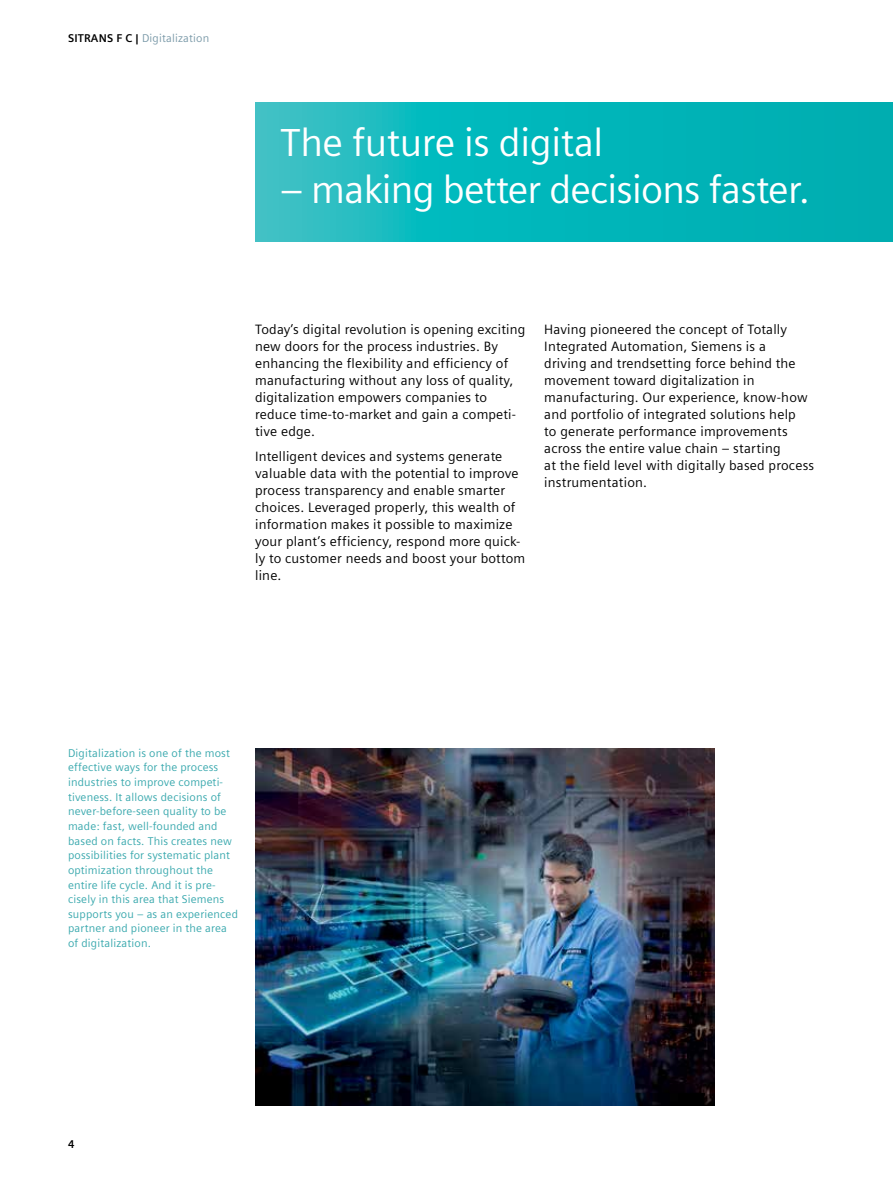
<style>
.page{position:relative;width:893px;height:1191px;background:#fff}
.page>*{position:absolute;margin:0;border:0;box-sizing:border-box;transform-origin:0 0}
.t1{font:39px "Siemens Sans Global";letter-spacing:-.02em;color:#fff}
.t2{font:13.5px/17px "Siemens Sans Global";letter-spacing:.015em;color:#000}
.t3{font:11.25px/14.7px "Siemens Sans Global";letter-spacing:.015em;color:#3aa9ae}
.t4{font:11.25px "Siemens Sans Global";letter-spacing:.015em;color:#7b9aa9}
.t5{font:700 11.25px "Siemens Sans Global";color:#000}
.s1{font-weight:700;color:#000}
</style>
<div class="page">
<img style="left:255px;top:748px;width:459px;height:358px">
<svg style="left:255px;top:102px;width:638px;height:139px;background:#0cb6ba"></svg>
<p class="t4" style="left:68px;top:30px;width:143px"><span class="s1">SITRANS F C |</span> Digitalization</p>
<h1 class="t1" style="left:281px;top:114px;width:324px">The future is digital</h1>
<h1 class="t1" style="left:281px;top:161px;width:531px">– making better decisions faster.</h1>
<p class="t2" style="left:255px;top:321px;width:272px">Today’s digital revolution is opening exciting new doors for the process industries. By enhancing the flexibility and efficiency of manufacturing without any loss of quality, digitalization empowers companies to reduce time-to-market and gain a competi&shy;tive edge.</p>
<p class="t2" style="left:255px;top:448px;width:272px">Intelligent devices and systems generate valuable data with the potential to improve process transparency and enable smarter choices. Leveraged properly, this wealth of information makes it possible to maximize your plant’s efficiency, respond more quick&shy;ly to customer needs and boost your bottom line.</p>
<p class="t2" style="left:544px;top:321px;width:271px">Having pioneered the concept of Totally Integrated Automation, Siemens is a<br>driving and trendsetting force behind the movement toward digitalization in manufacturing. Our experience, know-how and portfolio of integrated solutions help<br>to generate performance improvements across the entire value chain – starting<br>at the field level with digitally based process instrumentation.</p>
<p class="t3" style="left:68px;top:746px;width:171px">Digitalization is one of the most effective ways for the process industries to improve competi&shy;tiveness. It allows decisions of never-before-seen quality to be made: fast, well-founded and based on facts. This creates new possibilities for systematic plant optimization throughout the entire life cycle. And it is pre&shy;cisely in this area that Siemens supports you – as an experienced partner and pioneer in the area of digitalization.</p>
<p class="t5" style="left:68px;top:1137px;width:8px">4</p>
</div>
